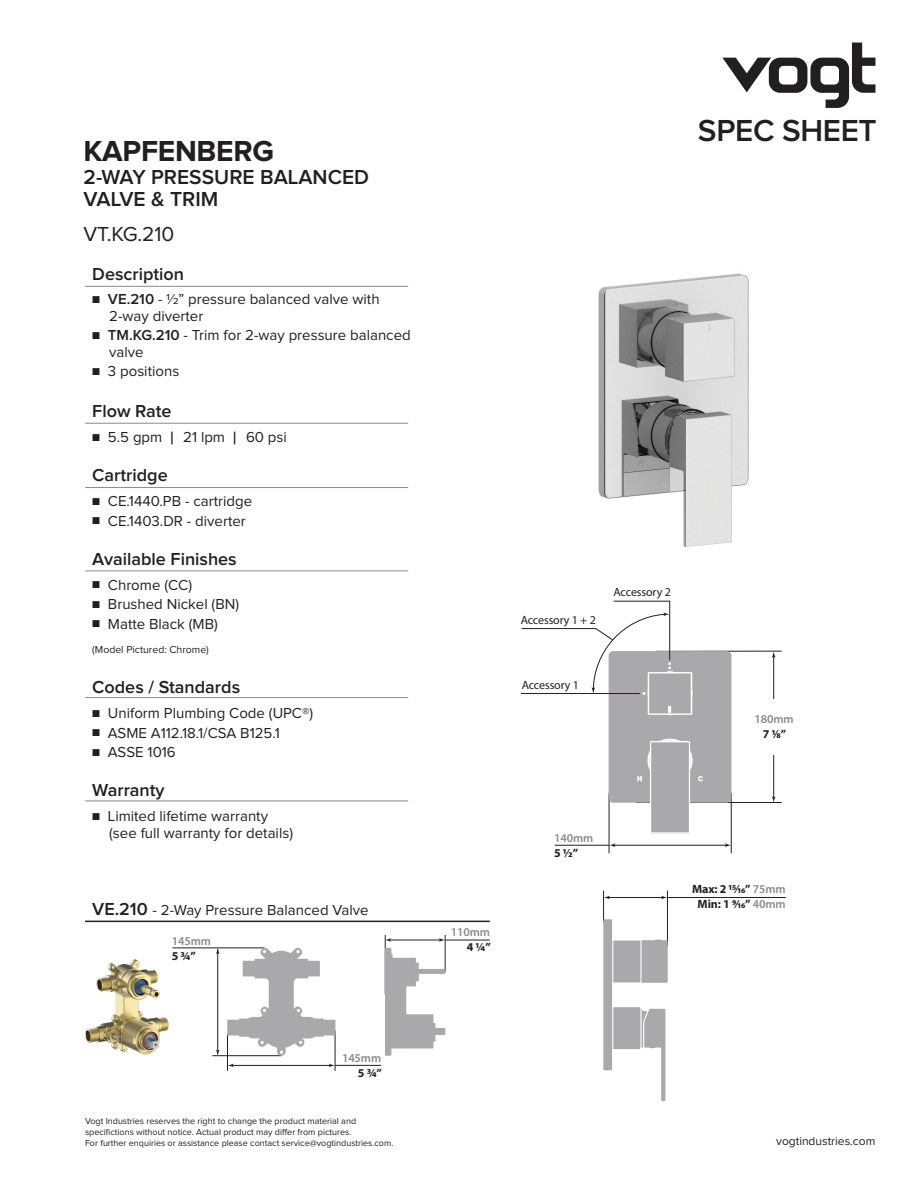
<style>
.page{position:relative;width:918px;height:1188px;background:#fff}
.page>*{position:absolute;margin:0;border:0;box-sizing:border-box;transform-origin:0 0}
.t1{font:600 31.5px "Proxima Nova";letter-spacing:-.01em;color:#231f20}
.t2{font:700 30px "Proxima Nova";letter-spacing:-.01em;color:#231f20}
.t3{font:600 21px "Proxima Nova";color:#231f20}
.t4{font:21px "Proxima Nova";color:#231f20}
.t5{font:600 18px "Proxima Nova";color:#231f20}
.t6{font:15px "Proxima Nova";color:#231f20}
.t7{font:700 12px "Myriad Pro";letter-spacing:-.01em;color:#231f20}
.t8{font:12px "Myriad Pro";letter-spacing:-.01em;color:#231f20}
.t9{font:600 12px "Myriad Pro";letter-spacing:-.01em;color:#8a8a8e}
.t10{font:12px "Proxima Nova";color:#231f20}
.t11{font:10.5px "Proxima Nova";color:#231f20}
.t12{font:9px "Proxima Nova";color:#231f20}
.s1{font-size:12px}
.s2{font-weight:600}
.s3{font-weight:600;font-size:18px}
.s4{font-weight:600;color:#8a8a8e}
</style>
<div class="page">
<hr style="left:522px;top:628px;width:74px;height:1px;background:#231f20">
<hr style="left:731px;top:793px;width:1px;height:60px;background:#231f20">
<hr style="left:656px;top:651px;width:126px;height:1px;background:#231f20">
<hr style="left:609px;top:793px;width:1px;height:60px;background:#231f20">
<hr style="left:636px;top:802px;width:146px;height:1px;background:#231f20">
<hr style="left:773px;top:655px;width:1px;height:143px;background:#231f20">
<hr style="left:521px;top:693px;width:119px;height:1px;background:#231f20">
<hr style="left:669px;top:601px;width:1px;height:59px;background:#231f20">
<svg style="left:772px;top:652px;width:4px;height:6px"></svg>
<div style="left:749px;top:699px;width:54px;height:56px;background:#fff"></div>
<svg style="left:772px;top:796px;width:4px;height:6px"></svg>
<hr style="left:555px;top:845px;width:54px;height:1px;background:#231f20">
<hr style="left:614px;top:845px;width:114px;height:1px;background:#231f20">
<svg style="left:609px;top:843px;width:6px;height:4px"></svg>
<svg style="left:725px;top:843px;width:6px;height:4px"></svg>
<svg style="left:592px;top:612px;width:139px;height:222px"></svg>
<hr style="left:614px;top:601px;width:56px;height:1px;background:#231f20">
<svg style="left:722px;top:43px;width:153px;height:65px"></svg>
<img style="left:598px;top:273px;width:151px;height:274px">
<hr style="left:603px;top:891px;width:1px;height:31px;background:#231f20">
<hr style="left:667px;top:891px;width:1px;height:55px;background:#231f20">
<hr style="left:607px;top:897px;width:57px;height:1px;background:#231f20">
<hr style="left:668px;top:897px;width:118px;height:1px;background:#231f20">
<svg style="left:604px;top:896px;width:6px;height:3px"></svg>
<svg style="left:603px;top:919px;width:65px;height:182px"></svg>
<hr style="left:85px;top:286px;width:323px;height:1px;background:#8a8a8e">
<hr style="left:85px;top:423px;width:323px;height:1px;background:#8a8a8e">
<hr style="left:85px;top:487px;width:323px;height:1px;background:#8a8a8e">
<hr style="left:85px;top:571px;width:323px;height:1px;background:#8a8a8e">
<hr style="left:85px;top:697px;width:323px;height:1px;background:#8a8a8e">
<hr style="left:85px;top:801px;width:323px;height:1px;background:#8a8a8e">
<hr style="left:85px;top:921px;width:405px;height:1px;background:#231f20">
<img style="left:85px;top:959px;width:84px;height:96px">
<hr style="left:172px;top:948px;width:92px;height:1px;background:#231f20">
<hr style="left:212px;top:1055px;width:70px;height:1px;background:#231f20">
<hr style="left:227px;top:1035px;width:1px;height:36px;background:#231f20">
<hr style="left:335px;top:1031px;width:1px;height:40px;background:#231f20">
<svg style="left:329px;top:1064px;width:6px;height:3px"></svg>
<hr style="left:335px;top:1065px;width:46px;height:1px;background:#231f20">
<hr style="left:231px;top:1065px;width:100px;height:1px;background:#231f20">
<svg style="left:216px;top:1050px;width:4px;height:6px"></svg>
<svg style="left:216px;top:948px;width:4px;height:6px"></svg>
<hr style="left:217px;top:949px;width:1px;height:105px;background:#231f20">
<hr style="left:385px;top:935px;width:1px;height:59px;background:#231f20">
<hr style="left:445px;top:935px;width:1px;height:37px;background:#231f20">
<hr style="left:445px;top:940px;width:45px;height:1px;background:#231f20">
<svg style="left:385px;top:938px;width:6px;height:4px"></svg>
<svg style="left:439px;top:938px;width:6px;height:4px"></svg>
<hr style="left:389px;top:940px;width:53px;height:1px;background:#231f20">
<svg style="left:385px;top:948px;width:60px;height:108px"></svg>
<svg style="left:227px;top:948px;width:108px;height:108px"></svg>
<p class="t2" style="left:84px;top:138px;width:192px">KAPFENBERG</p>
<p class="t3" style="left:84px;top:167px;width:287px">2-WAY PRESSURE BALANCED</p>
<p class="t3" style="left:84px;top:190px;width:136px">VALVE &amp; TRIM</p>
<p class="t4" style="left:84px;top:224px;width:92px">VT.KG.210</p>
<p class="t5" style="left:92px;top:266px;width:93px">Description</p>
<p class="t6" style="left:92px;top:293px;width:289px"><span class="s1">■</span> <span class="s2">VE.210</span> - 1/2” pressure balanced valve with</p>
<p class="t6" style="left:109px;top:309px;width:96px">2-way diverter</p>
<p class="t6" style="left:92px;top:329px;width:320px"><span class="s1">■</span> <span class="s2">TM.KG.210</span> - Trim for 2-way pressure balanced</p>
<p class="t6" style="left:109px;top:345px;width:36px">valve</p>
<p class="t6" style="left:92px;top:365px;width:89px"><span class="s1">■</span> 3 positions</p>
<p class="t5" style="left:92px;top:403px;width:81px">Flow Rate</p>
<p class="t6" style="left:92px;top:430px;width:196px"><span class="s1">■</span> 5.5 gpm <span class="s3">|</span> 21 lpm <span class="s3">|</span> 60 psi</p>
<p class="t5" style="left:92px;top:467px;width:77px">Cartridge</p>
<p class="t6" style="left:92px;top:495px;width:161px"><span class="s1">■</span> CE.1440.PB - cartridge</p>
<p class="t6" style="left:92px;top:514px;width:155px"><span class="s1">■</span> CE.1403.DR - diverter</p>
<p class="t5" style="left:92px;top:550px;width:146px">Available Finishes</p>
<p class="t6" style="left:92px;top:578px;width:101px"><span class="s1">■</span> Chrome (CC)</p>
<p class="t6" style="left:92px;top:598px;width:148px"><span class="s1">■</span> Brushed Nickel (BN)</p>
<p class="t6" style="left:92px;top:617px;width:127px"><span class="s1">■</span> Matte Black (MB)</p>
<p class="t11" style="left:92px;top:644px;width:118px">(Model Pictured: Chrome)</p>
<p class="t5" style="left:92px;top:679px;width:149px">Codes / Standards</p>
<p class="t6" style="left:92px;top:706px;width:223px"><span class="s1">■</span> Uniform Plumbing Code (UPC®)</p>
<p class="t6" style="left:92px;top:726px;width:189px"><span class="s1">■</span> ASME A112.18.1/CSA B125.1</p>
<p class="t6" style="left:92px;top:745px;width:85px"><span class="s1">■</span> ASSE 1016</p>
<p class="t5" style="left:92px;top:782px;width:74px">Warranty</p>
<p class="t6" style="left:92px;top:810px;width:177px"><span class="s1">■</span> Limited lifetime warranty</p>
<p class="t6" style="left:109px;top:826px;width:185px">(see full warranty for details)</p>
<p class="t6" style="left:92px;top:904px;width:278px"><span class="s3">VE.210</span> - 2-Way Pressure Balanced Valve</p>
<p class="t9" style="left:172px;top:933px;width:41px">145mm</p>
<p class="t7" style="left:172px;top:948px;width:26px">5 3/4”</p>
<p class="t9" style="left:342px;top:1051px;width:41px">145mm</p>
<p class="t7" style="left:358px;top:1065px;width:26px">5 3/4”</p>
<p class="t12" style="left:85px;top:1117px;width:273px">Vogt Industries reserves the right to change the product material and</p>
<p class="t12" style="left:85px;top:1128px;width:268px">specifictions without notice. Actual product may differ from pictures.</p>
<p class="t12" style="left:85px;top:1139px;width:310px">For further enquiries or assistance please contact service@vogtindustries.com.</p>
<p class="t1" style="left:698px;top:116px;width:180px">SPEC SHEET</p>
<p class="t8" style="left:521px;top:613px;width:77px">Accessory 1 + 2</p>
<p class="t8" style="left:614px;top:585px;width:59px">Accessory 2</p>
<p class="t8" style="left:522px;top:677px;width:59px">Accessory 1</p>
<p class="t9" style="left:755px;top:712px;width:41px">180mm</p>
<p class="t7" style="left:763px;top:726px;width:25px">7 1/8”</p>
<p class="t9" style="left:451px;top:925px;width:41px">110mm</p>
<p class="t7" style="left:467px;top:939px;width:26px">4 1/4”</p>
<p class="t9" style="left:554px;top:830px;width:41px">140mm</p>
<p class="t7" style="left:554px;top:845px;width:26px">5 1/2”</p>
<p class="t7" style="left:692px;top:882px;width:95px">Max: 2 15/16” <span class="s4">75mm</span></p>
<p class="t7" style="left:698px;top:897px;width:90px">Min: 1 9/16” <span class="s4">40mm</span></p>
<p class="t10" style="left:776px;top:1136px;width:101px">vogtindustries.com</p>
</div>
